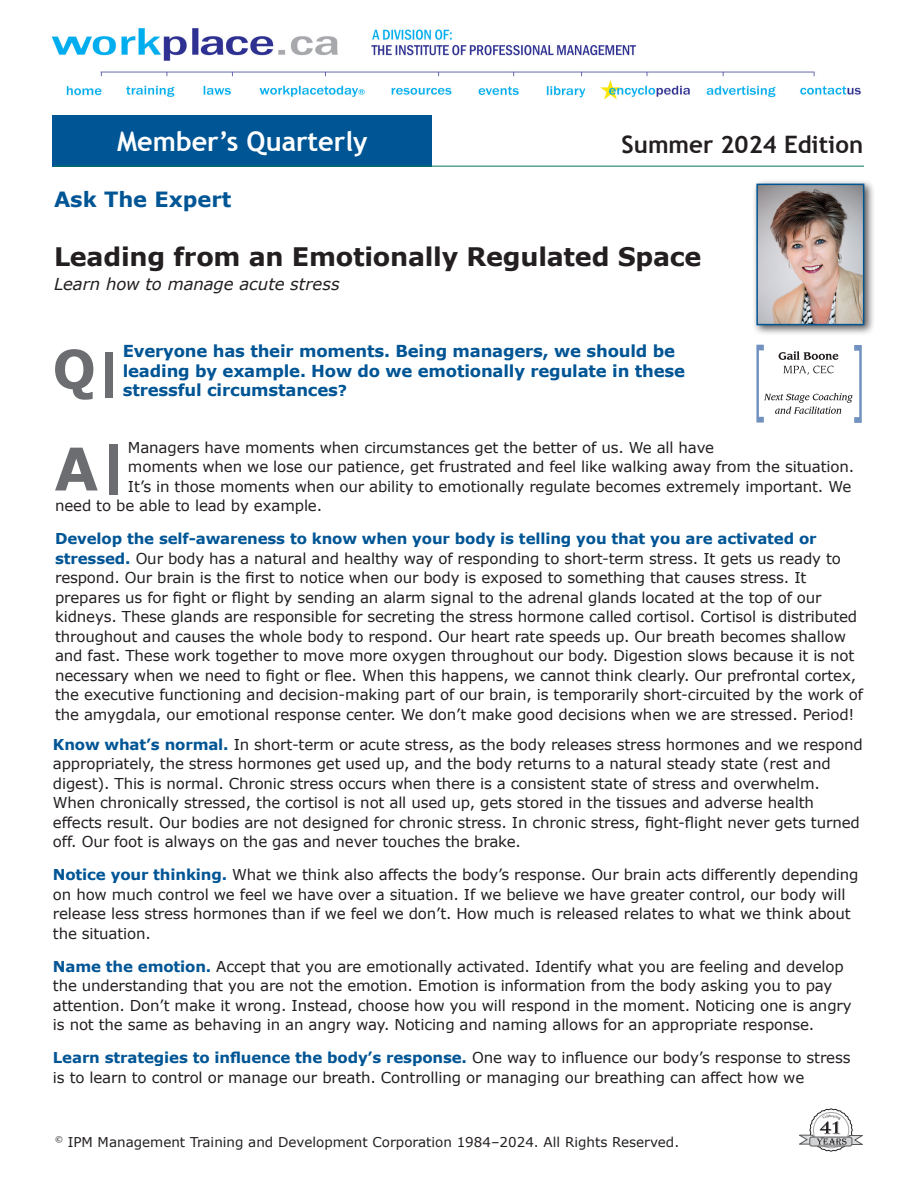
<style>
.page{position:relative;width:918px;height:1188px;background:#fff}
.page>*{position:absolute;margin:0;border:0;box-sizing:border-box;transform-origin:0 0}
.Q_A_Qstn_Hdr{font:700 58.95px "Verdana";color:#6c6d70;scale:.96 1}
.Q_A_Qstn_Hdr-2{font:700 53.25px "Verdana";color:#6c6d70;scale:.96 1}
.t1{font:700 27px "Trebuchet MS";color:#fff}
.HEAD1{font:700 25.5px "Verdana";letter-spacing:-.01em;color:#231f20}
.t2{font:700 24px "Trebuchet MS";color:#231f20}
.t3{font:700 21px "Verdana";color:#005595}
.Q_A_Qstn_Hdr-3{font:700 16.5px/19.5px "Verdana";letter-spacing:-.01em;color:#005595}
.HEAD2{font:italic 16.5px "Verdana";letter-spacing:-.005em;color:#231f20}
.BODYTEXT{font:15px/19.5px "Verdana";letter-spacing:-.01em;color:#231f20}
.Q_A_Qstn_Hdr-4{font:15px "Verdana";letter-spacing:-.01em;color:#231f20}
.t4{font:13.5px "Verdana";color:#231f20}
.s1{font-size:48px}
.s2{font-size:15px}
.s3{font-size:53.1px}
.s4{font-weight:700;color:#005595}
</style>
<div class="page">
<svg style="left:799px;top:1109px;width:64px;height:42px"></svg>
<img style="left:51px;top:28px;width:810px;height:72px">
<div style="left:53px;top:115px;width:379px;height:51px;background:#005595"></div>
<hr style="left:54px;top:166px;width:810px;height:1px;background:#00765d">
<div style="left:752px;top:179px;width:123px;height:157px;background:#231f20;opacity:.75"></div>
<img style="left:759px;top:187px;width:102px;height:135px">
<div style="left:756px;top:184px;width:108px;height:141px;border:2px solid #005595"></div>
<svg style="left:756px;top:345px;width:106px;height:78px"></svg>
<h3 class="t1" style="left:117px;top:124px;width:252px">Member’s Quarterly</h3>
<h3 class="t2" style="left:622px;top:129px;width:243px">Summer 2024 Edition</h3>
<p class="t3" style="left:54px;top:186px;width:179px">Ask The Expert</p>
<p class="HEAD1" style="left:54px;top:240px;width:649px">Leading from an Emotionally Regulated Space</p>
<p class="HEAD2" style="left:54px;top:273px;width:287px">Learn how to manage acute stress</p>
<p class="Q_A_Qstn_Hdr-2" style="left:53px;top:335px;width:75px">Q<span class="s1">|</span></p>
<p class="Q_A_Qstn_Hdr-3" style="left:123px;top:341px;width:564px">Everyone has their moments. Being managers, we should be leading by example. How do we emotionally regulate in these stressful circumstances<span class="s2">?</span></p>
<p class="Q_A_Qstn_Hdr" style="left:54px;top:432px;width:79px">A<span class="s3">|</span></p>
<p class="Q_A_Qstn_Hdr-4" style="left:128px;top:438px;width:588px">Managers have moments when circumstances get the better of us. We all have</p>
<p class="Q_A_Qstn_Hdr-4" style="left:128px;top:457px;width:728px">moments when we lose our patience, get frustrated and feel like walking away from the situation.</p>
<p class="Q_A_Qstn_Hdr-4" style="left:128px;top:477px;width:725px">It’s in those moments when our ability to emotionally regulate becomes extremely important. We</p>
<p class="Q_A_Qstn_Hdr-4" style="left:55px;top:496px;width:269px">need to be able to lead by example.</p>
<p class="BODYTEXT" style="left:55px;top:528px;width:810px"><span class="s4">Develop the self-awareness to know when your body is telling you that you are activated or stressed.</span> Our body has a natural and healthy way of responding to short-term stress. It gets us ready to respond. Our brain is the first to notice when our body is exposed to something that causes stress. It prepares us for fight or flight by sending an alarm signal to the adrenal glands located at the top of our kidneys. These glands are responsible for secreting the stress hormone called cortisol. Cortisol is distributed throughout and causes the whole body to respond. Our heart rate speeds up. Our breath becomes shallow and fast. These work together to move more oxygen throughout our body. Digestion slows because it is not necessary when we need to fight or flee. When this happens, we cannot think clearly. Our prefrontal cortex, the executive functioning and decision-making part of our brain, is temporarily short-circuited by the work of the amygdala, our emotional response center. We don’t make good decisions when we are stressed. Period!</p>
<p class="BODYTEXT" style="left:53px;top:734px;width:811px"><span class="s4">Know what’s normal.</span> In short-term or acute stress, as the body releases stress hormones and we respond appropriately, the stress hormones get used up, and the body returns to a natural steady state (rest and digest). This is normal. Chronic stress occurs when there is a consistent state of stress and overwhelm.<br>When chronically stressed, the cortisol is not all used up, gets stored in the tissues and adverse health effects result. Our bodies are not designed for chronic stress. In chronic stress, fight-flight never gets turned off. Our foot is always on the gas and never touches the brake.</p>
<p class="BODYTEXT" style="left:53px;top:865px;width:807px"><span class="s4">Notice your thinking.</span> What we think also affects the body’s response. Our brain acts differently depending on how much control we feel we have over a situation. If we believe we have greater control, our body will release less stress hormones than if we feel we don’t. How much is released relates to what we think about the situation.</p>
<p class="BODYTEXT" style="left:53px;top:956px;width:800px"><span class="s4">Name the emotion.</span> Accept that you are emotionally activated. Identify what you are feeling and develop the understanding that you are not the emotion. Emotion is information from the body asking you to pay attention. Don’t make it wrong. Instead, choose how you will respond in the moment. Noticing one is angry is not the same as behaving in an angry way. Noticing and naming allows for an appropriate response.</p>
<p class="BODYTEXT" style="left:53px;top:1048px;width:799px"><span class="s4">Learn strategies to influence the body’s response.</span> One way to influence our body’s response to stress is to learn to control or manage our breath. Controlling or managing our breathing can affect how we</p>
<p class="t4" style="left:55px;top:1133px;width:626px"><sup>©</sup> IPM Management Training and Development Corporation 1984–2024. All Rights Reserved.</p>
</div>
